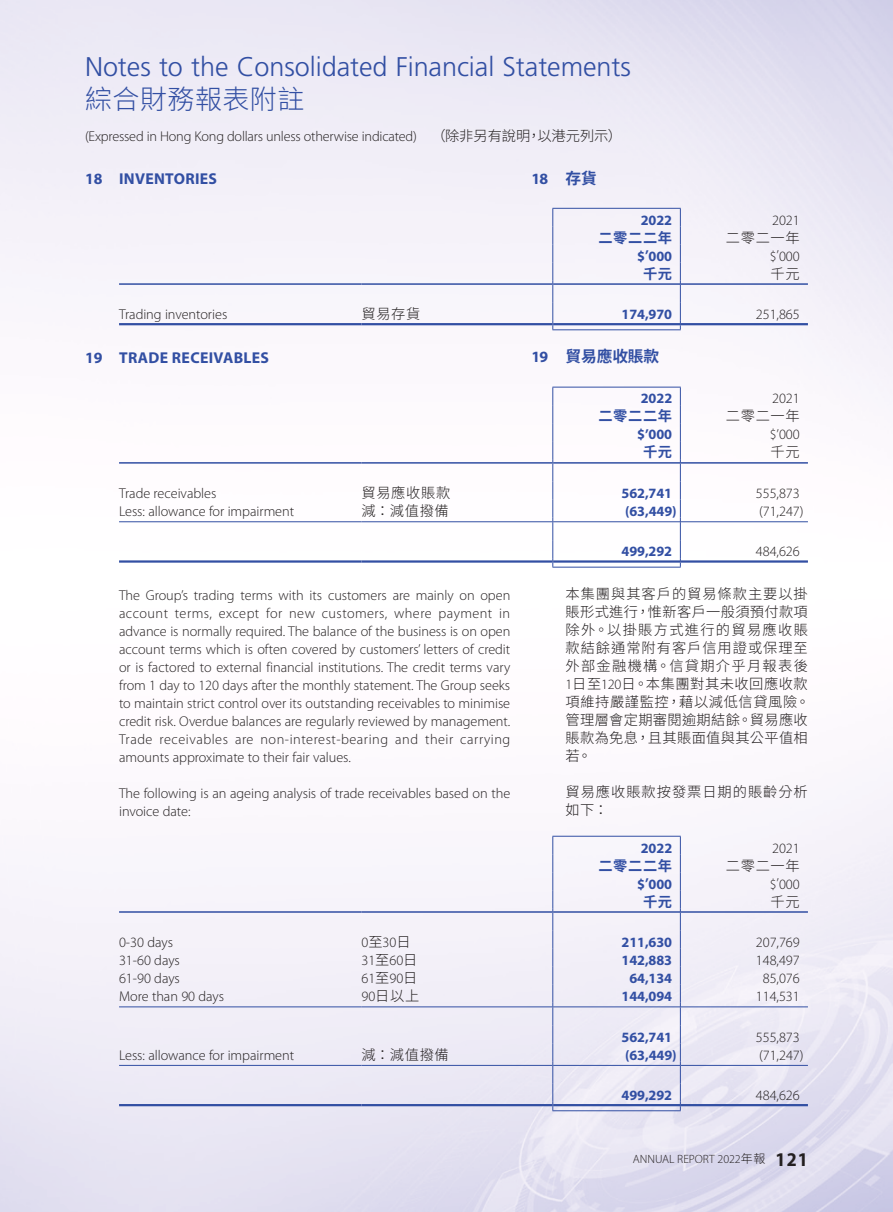
<style>
.page{position:relative;width:893px;height:1212px;background:#fff}
.page>*{position:absolute;margin:0;border:0;box-sizing:border-box;transform-origin:0 0}
.t1{font:300 27px "Frutiger LT Std";color:#324fa3}
.t2{font:300 27px "Source Han Sans TC";letter-spacing:.02em;color:#324fa3}
.Heading_1{font:700 15.75px "Myriad Pro";letter-spacing:.02em;color:#324fa3}
.C_Heading_1{font:700 15.75px "Source Han Sans TC";letter-spacing:-.01em;color:#324fa3}
.C_Heading_1-2{font:700 15.75px "Myriad Pro";color:#324fa3}
.Body_Text{font:300 14.25px/18px "Myriad Pro";letter-spacing:-.005em;color:#231f20;text-align:justify}
.C_Body_Text{font:300 14.25px/18px "Source Han Sans TC";letter-spacing:.04em;color:#231f20}
.Body_Text-2{font:700 14.25px "Myriad Pro";letter-spacing:-.005em;color:#324fa3}
.Body_Text-3{font:300 14.25px "Source Han Sans TC";letter-spacing:.045em;color:#231f20}
.Body_Text-4{font:700 14.25px "Source Han Sans TC";letter-spacing:.045em;color:#324fa3}
.C_Body_Text-2{font:300 14.25px/18px "Source Han Sans TC";letter-spacing:.065em;color:#231f20}
.t3{font:300 12px "Myriad Pro";letter-spacing:-.005em;color:#231f20}
.s1{font-family:"Source Han Sans TC"}
.s2{font-family:"Myriad Pro"}
.s3{font-weight:700;font-stretch:semi-condensed;font-size:19.5px}
</style>
<div class="page">
<hr style="left:552px;top:208px;width:129px;height:1px;background:#324fa3">
<hr style="left:552px;top:329px;width:129px;height:1px;background:#324fa3">
<svg style="left:552px;top:209px;width:1px;height:120px"></svg>
<svg style="left:680px;top:209px;width:1px;height:120px"></svg>
<hr style="left:119px;top:283px;width:242px;height:2px;background:#324fa3">
<hr style="left:361px;top:283px;width:191px;height:2px;background:#324fa3">
<hr style="left:553px;top:283px;width:127px;height:2px;background:#324fa3">
<hr style="left:681px;top:283px;width:127px;height:2px;background:#324fa3">
<hr style="left:119px;top:323px;width:242px;height:2px;background:#324fa3">
<hr style="left:361px;top:323px;width:191px;height:2px;background:#324fa3">
<hr style="left:553px;top:323px;width:127px;height:2px;background:#324fa3">
<hr style="left:681px;top:323px;width:127px;height:2px;background:#324fa3">
<hr style="left:552px;top:387px;width:129px;height:1px;background:#324fa3">
<hr style="left:552px;top:567px;width:129px;height:1px;background:#324fa3">
<svg style="left:552px;top:387px;width:1px;height:180px"></svg>
<svg style="left:680px;top:387px;width:1px;height:180px"></svg>
<hr style="left:119px;top:462px;width:242px;height:2px;background:#324fa3">
<hr style="left:361px;top:462px;width:191px;height:2px;background:#324fa3">
<hr style="left:553px;top:462px;width:127px;height:2px;background:#324fa3">
<hr style="left:681px;top:462px;width:127px;height:2px;background:#324fa3">
<hr style="left:119px;top:521px;width:242px;height:1px;background:#324fa3">
<hr style="left:361px;top:521px;width:191px;height:1px;background:#324fa3">
<hr style="left:553px;top:521px;width:127px;height:1px;background:#324fa3">
<hr style="left:681px;top:521px;width:127px;height:1px;background:#324fa3">
<hr style="left:119px;top:560px;width:242px;height:3px;background:#324fa3">
<hr style="left:361px;top:560px;width:191px;height:3px;background:#324fa3">
<hr style="left:553px;top:560px;width:127px;height:3px;background:#324fa3">
<hr style="left:681px;top:560px;width:127px;height:3px;background:#324fa3">
<hr style="left:552px;top:836px;width:129px;height:1px;background:#324fa3">
<hr style="left:552px;top:1110px;width:129px;height:1px;background:#324fa3">
<svg style="left:552px;top:836px;width:1px;height:274px"></svg>
<svg style="left:680px;top:836px;width:1px;height:274px"></svg>
<hr style="left:119px;top:911px;width:242px;height:2px;background:#324fa3">
<hr style="left:361px;top:911px;width:191px;height:2px;background:#324fa3">
<hr style="left:553px;top:911px;width:127px;height:2px;background:#324fa3">
<hr style="left:681px;top:911px;width:127px;height:2px;background:#324fa3">
<hr style="left:119px;top:1006px;width:242px;height:1px;background:#324fa3">
<hr style="left:361px;top:1006px;width:191px;height:1px;background:#324fa3">
<hr style="left:553px;top:1006px;width:127px;height:1px;background:#324fa3">
<hr style="left:681px;top:1006px;width:127px;height:1px;background:#324fa3">
<hr style="left:119px;top:1065px;width:242px;height:1px;background:#324fa3">
<hr style="left:361px;top:1065px;width:191px;height:1px;background:#324fa3">
<hr style="left:553px;top:1065px;width:127px;height:1px;background:#324fa3">
<hr style="left:681px;top:1065px;width:127px;height:1px;background:#324fa3">
<hr style="left:119px;top:1104px;width:242px;height:2px;background:#324fa3">
<hr style="left:361px;top:1104px;width:191px;height:2px;background:#324fa3">
<hr style="left:553px;top:1104px;width:127px;height:2px;background:#324fa3">
<hr style="left:681px;top:1104px;width:127px;height:2px;background:#324fa3">
<h1 class="t1" style="left:85px;top:51px;width:547px">Notes to the Consolidated Financial Statements</h1>
<h1 class="t2" style="left:85px;top:84px;width:221px">綜合財務報表附註</h1>
<p class="Body_Text" style="left:85px;top:127px;width:539px">(Expressed in Hong Kong dollars unless otherwise indicated) <span class="s1">（除非另有說明，以港元列示）</span></p>
<p class="C_Heading_1-2" style="left:531px;top:168px;width:67px">18 <span class="s1">存貨</span></p>
<p class="Heading_1" style="left:85px;top:168px;width:134px">18 INVENTORIES</p>
<p class="Body_Text-2" style="left:641px;top:210px;width:33px">2022</p>
<p class="Body_Text" style="left:772px;top:211px;width:29px">2021</p>
<p class="Body_Text-4" style="left:598px;top:229px;width:75px">二零二二年</p>
<p class="Body_Text-3" style="left:726px;top:229px;width:75px">二零二一年</p>
<p class="Body_Text-2" style="left:637px;top:246px;width:37px">$’000</p>
<p class="Body_Text" style="left:770px;top:247px;width:32px">$’000</p>
<p class="Body_Text-4" style="left:643px;top:265px;width:31px">千元</p>
<p class="Body_Text-3" style="left:771px;top:265px;width:31px">千元</p>
<p class="Body_Text" style="left:119px;top:305px;width:110px">Trading inventories</p>
<p class="Body_Text-3" style="left:361px;top:306px;width:61px">貿易存貨</p>
<p class="Body_Text-2" style="left:621px;top:305px;width:52px">174,970</p>
<p class="Body_Text" style="left:756px;top:305px;width:45px">251,865</p>
<p class="Heading_1" style="left:85px;top:347px;width:186px">19 TRADE RECEIVABLES</p>
<p class="Body_Text-2" style="left:641px;top:389px;width:33px">2022</p>
<p class="Body_Text" style="left:772px;top:389px;width:29px">2021</p>
<p class="Body_Text-4" style="left:598px;top:408px;width:75px">二零二二年</p>
<p class="Body_Text-3" style="left:726px;top:408px;width:75px">二零二一年</p>
<p class="Body_Text-2" style="left:637px;top:425px;width:37px">$’000</p>
<p class="Body_Text" style="left:770px;top:425px;width:32px">$’000</p>
<p class="Body_Text-4" style="left:643px;top:444px;width:31px">千元</p>
<p class="Body_Text-3" style="left:771px;top:444px;width:31px">千元</p>
<p class="Body_Text" style="left:119px;top:484px;width:99px">Trade receivables</p>
<p class="Body_Text-3" style="left:361px;top:485px;width:90px">貿易應收賬款</p>
<p class="Body_Text-2" style="left:621px;top:484px;width:52px">562,741</p>
<p class="Body_Text" style="left:756px;top:484px;width:45px">555,873</p>
<p class="Body_Text" style="left:119px;top:502px;width:177px">Less: allowance for impairment</p>
<p class="Body_Text-3" style="left:361px;top:503px;width:89px">減：減值撥備</p>
<p class="Body_Text-2" style="left:625px;top:502px;width:53px">(63,449)</p>
<p class="Body_Text" style="left:759px;top:502px;width:46px">(71,247)</p>
<p class="Body_Text-2" style="left:621px;top:542px;width:52px">499,292</p>
<p class="Body_Text" style="left:756px;top:542px;width:45px">484,626</p>
<p class="Body_Text" style="left:119px;top:586px;width:393px">The Group’s trading terms with its customers are mainly on open account terms, except for new customers, where payment in advance is normally required. The balance of the business is on open account terms which is often covered by customers’ letters of credit or is factored to external financial institutions. The credit terms vary from 1 day to 120 days after the monthly statement. The Group seeks to maintain strict control over its outstanding receivables to minimise credit risk. Overdue balances are regularly reviewed by management.<br>Trade receivables are non-interest-bearing and their carrying amounts approximate to their fair values.</p>
<p class="Body_Text" style="left:119px;top:784px;width:393px">The following is an ageing analysis of trade receivables based on the invoice date:</p>
<p class="Body_Text-2" style="left:641px;top:838px;width:33px">2022</p>
<p class="Body_Text" style="left:772px;top:839px;width:29px">2021</p>
<p class="Body_Text-4" style="left:598px;top:857px;width:75px">二零二二年</p>
<p class="Body_Text-3" style="left:726px;top:857px;width:75px">二零二一年</p>
<p class="Body_Text-2" style="left:637px;top:874px;width:37px">$’000</p>
<p class="Body_Text" style="left:770px;top:875px;width:32px">$’000</p>
<p class="Body_Text-4" style="left:643px;top:893px;width:31px">千元</p>
<p class="Body_Text-3" style="left:771px;top:893px;width:31px">千元</p>
<p class="Body_Text" style="left:119px;top:933px;width:55px">0-30 days</p>
<p class="Body_Text" style="left:361px;top:933px;width:51px">0<span class="s1">至</span>30<span class="s1">日</span></p>
<p class="Body_Text-2" style="left:621px;top:933px;width:52px">211,630</p>
<p class="Body_Text" style="left:756px;top:933px;width:45px">207,769</p>
<p class="Body_Text" style="left:119px;top:951px;width:62px">31-60 days</p>
<p class="Body_Text" style="left:361px;top:951px;width:58px">31<span class="s1">至</span>60<span class="s1">日</span></p>
<p class="Body_Text-2" style="left:621px;top:951px;width:52px">142,883</p>
<p class="Body_Text" style="left:756px;top:951px;width:45px">148,497</p>
<p class="Body_Text" style="left:119px;top:969px;width:62px">61-90 days</p>
<p class="Body_Text" style="left:361px;top:969px;width:58px">61<span class="s1">至</span>90<span class="s1">日</span></p>
<p class="Body_Text-2" style="left:629px;top:969px;width:44px">64,134</p>
<p class="Body_Text" style="left:763px;top:969px;width:39px">85,076</p>
<p class="Body_Text" style="left:119px;top:987px;width:107px">More than 90 days</p>
<p class="Body_Text-3" style="left:361px;top:988px;width:59px"><span class="s2">90</span>日以上</p>
<p class="Body_Text-2" style="left:621px;top:987px;width:52px">144,094</p>
<p class="Body_Text" style="left:756px;top:987px;width:45px">114,531</p>
<p class="Body_Text-2" style="left:621px;top:1027px;width:52px">562,741</p>
<p class="Body_Text" style="left:756px;top:1028px;width:45px">555,873</p>
<p class="Body_Text" style="left:119px;top:1046px;width:177px">Less: allowance for impairment</p>
<p class="Body_Text-3" style="left:361px;top:1046px;width:89px">減：減值撥備</p>
<p class="Body_Text-2" style="left:625px;top:1045px;width:53px">(63,449)</p>
<p class="Body_Text" style="left:759px;top:1046px;width:46px">(71,247)</p>
<p class="Body_Text-2" style="left:621px;top:1086px;width:52px">499,292</p>
<p class="Body_Text" style="left:756px;top:1086px;width:45px">484,626</p>
<p class="C_Heading_1" style="left:531px;top:347px;width:129px"><span class="s2">19</span> 貿易應收賬款</p>
<p class="C_Body_Text" style="left:566px;top:585px;width:246px">本集團與其客戶的貿易條款主要以掛賬形式進行，惟新客戶一般須預付款項除外。以掛賬方式進行的貿易應收賬款結餘通常附有客戶信用證或保理至外部金融機構。信貸期介乎月報表後<br><span class="s2">1</span>日至<span class="s2">120</span>日。本集團對其未收回應收款項維持嚴謹監控，藉以減低信貸風險。管理層會定期審閱逾期結餘。貿易應收賬款為免息，且其賬面值與其公平值相若。</p>
<p class="C_Body_Text-2" style="left:566px;top:783px;width:244px">貿易應收賬款按發票日期的賬齡分析如下：</p>
<p class="t3" style="left:633px;top:1152px;width:177px">ANNUAL REPORT 2022<span class="s1">年報</span> <span class="s3">121</span></p>
</div>
